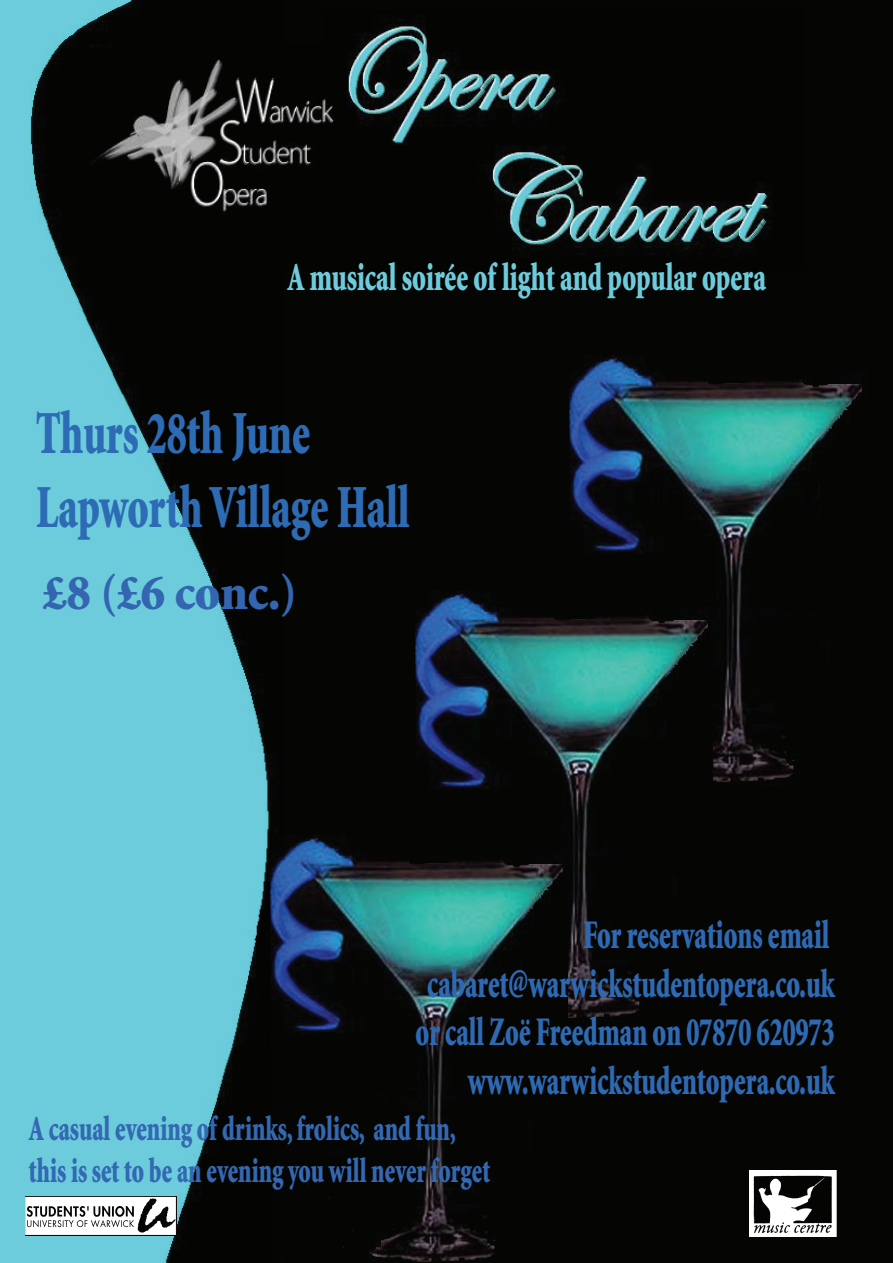
<style>
.page{position:relative;width:893px;height:1263px;background:#050604}
.page>*{position:absolute;margin:0;border:0;box-sizing:border-box;transform-origin:0 0}
.t1{font:900 61.35px/73.7px "Minion Std";color:#2d6cb5;scale:.66 1}
.t2{font:900 50.55px "Minion Std";color:#3365b0;scale:.95 1}
.t3{font:900 40.65px/48.9px "Minion Std";color:#2e6ab4;text-align:right;scale:.64 1}
.t4{font:900 39.6px "Minion Std";color:#6dccdc;scale:.66 1}
.t5{font:900 35.25px/42.3px "Minion Std";color:#3368b2;scale:.66 1}
</style>
<div class="page">
<img style="left:348px;top:24px;width:422px;height:226px">
<img style="left:0;top:0;width:270px;height:1263px">
<img style="left:91px;top:45px;width:243px;height:226px">
<img style="left:25px;top:1196px;width:151px;height:40px">
<img style="left:569px;top:357px;width:293px;height:425px">
<img style="left:415px;top:591px;width:297px;height:427px">
<img style="left:270px;top:835px;width:297px;height:427px">
<img style="left:749px;top:1171px;width:88px;height:65px">
<p class="t4" style="left:287px;top:257px;width:727px">A musical soirée of light and popular opera</p>
<h1 class="t1" style="left:36px;top:399px;width:567px">Thurs 28th June<br>Lapworth Village Hall</h1>
<p class="t2" style="left:43px;top:567px;width:269px">£8 (£6 conc.)</p>
<p class="t3" style="left:416px;top:911px;width:656px">For reservations email cabaret@warwickstudentopera.co.uk or call Zoë Freedman on 07870 620973 www.warwickstudentopera.co.uk</p>
<p class="t5" style="left:29px;top:1108px;width:700px">A casual evening of drinks, frolics, and fun, this is set to be an evening you will never forget</p>
</div>
